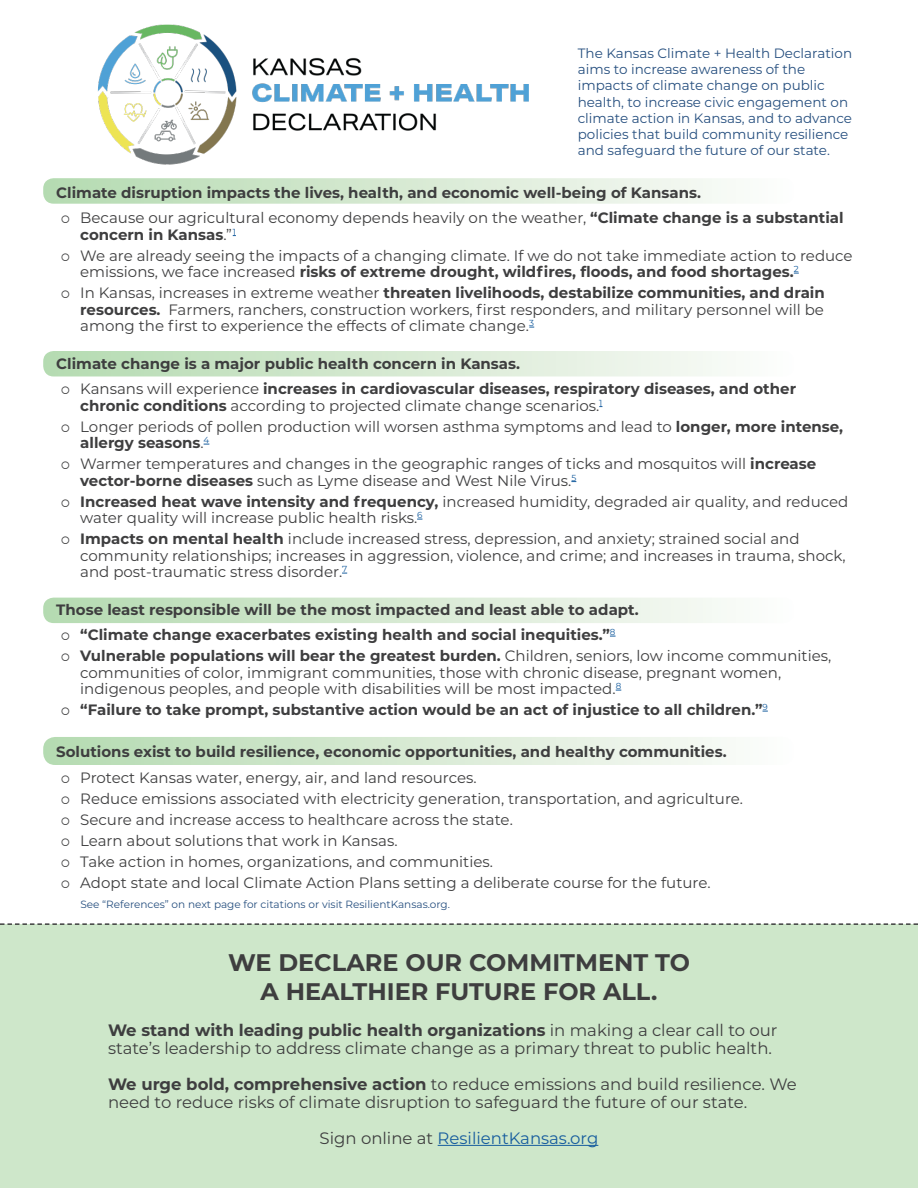
<style>
.page{position:relative;width:918px;height:1188px;background:#fff}
.page>*{position:absolute;margin:0;border:0;box-sizing:border-box;transform-origin:0 0}
.t1{font:700 24px/28.5px "Montserrat";color:#3e3e3f;text-align:center}
.t2{font:16.5px/18px "Montserrat";color:#3e3e3f}
.t3{font:16.5px "Montserrat";color:#175d9e}
.t4{font:15px/16.5px "Montserrat";color:#3e3e3f}
.Body_Header{font:700 15px/16.5px "Montserrat";color:#3e3e3f}
.t5{font:13.5px/16.2px "Montserrat";color:#264f7f}
.t6{font:10.5px "Montserrat";color:#264f7f}
.s1{font-weight:700}
.s2{font-weight:400}
.s3{color:#3e3e3f}
</style>
<div class="page">
<div style="left:43px;top:351px;width:751px;height:25px;background:linear-gradient(to right,#b4dab0,#fdfcfb);border-radius:10px"></div>
<div style="left:43px;top:178px;width:751px;height:26px;background:linear-gradient(to right,#b4dab0,#fdfcfb);border-radius:10px"></div>
<div style="left:43px;top:737px;width:751px;height:28px;background:linear-gradient(to right,#b4dab0,#fdfcfb);border-radius:12px"></div>
<div style="left:43px;top:598px;width:751px;height:25px;background:linear-gradient(to right,#b4dab0,#fdfcfb);border-radius:10px"></div>
<div style="left:0;top:924px;width:918px;height:264px;background:#cee7ca"></div>
<hr style="left:438px;top:1145px;width:160px;height:1px;background:#175d9e">
<img style="left:97px;top:24px;width:432px;height:141px">
<svg style="left:0;top:923px;width:918px;height:2px"></svg>
<p class="t5" style="left:578px;top:45px;width:276px">The Kansas Climate + Health Declaration aims to increase awareness of the impacts of climate change on public health, to increase civic engagement on climate action in Kansas, and to advance policies that build community resilience and safeguard the future of our state.</p>
<p class="Body_Header" style="left:56px;top:183px;width:646px">Climate disruption impacts the lives, health, and economic well-being of Kansans.</p>
<p class="t4" style="left:80px;top:209px;width:765px">Because our agricultural economy depends heavily on the weather, <span class="s1">“Climate change is a substantial concern in Kansas</span>.”<sup>1</sup></p>
<p class="t4" style="left:80px;top:247px;width:774px">We are already seeing the impacts of a changing climate. If we do not take immediate action to reduce emissions, we face increased <span class="s1">risks of extreme drought, wildfires, floods, and food shortages.</span><sup>2</sup></p>
<p class="t4" style="left:80px;top:284px;width:746px;text-align:justify">In Kansas, increases in extreme weather <span class="s1">threaten livelihoods, destabilize communities, and drain resources.</span> Farmers, ranchers, construction workers, first responders, and military personnel will be among the first to experience the effects of climate change.<sup>3</sup></p>
<p class="Body_Header" style="left:56px;top:354px;width:465px">Climate change is a major public health concern in Kansas.</p>
<p class="Body_Header" style="left:80px;top:380px;width:717px"><span class="s2">Kansans will experience</span> increases in cardiovascular diseases, respiratory diseases, and other chronic conditions <span class="s2">according to projected climate change scenarios.</span><sup>1</sup></p>
<p class="t4" style="left:80px;top:418px;width:764px">Longer periods of pollen production will worsen asthma symptoms and lead to <span class="s1">longer, more intense, allergy seasons</span>.<sup>4</sup></p>
<p class="t4" style="left:80px;top:455px;width:738px">Warmer temperatures and changes in the geographic ranges of ticks and mosquitos will <span class="s1">increase vector-borne diseases</span> such as Lyme disease and West Nile Virus.<sup>5</sup></p>
<p class="t4" style="left:80px;top:493px;width:770px"><span class="s1">Increased heat wave intensity and frequency,</span> increased humidity, degraded air quality, and reduced water quality will increase public health risks.<sup>6</sup></p>
<p class="t4" style="left:80px;top:530px;width:767px"><span class="s1">Impacts on mental health</span> include increased stress, depression, and anxiety; strained social and community relationships; increases in aggression, violence, and crime; and increases in trauma, shock, and post-traumatic stress disorder.<sup>7</sup></p>
<p class="Body_Header" style="left:56px;top:600px;width:584px">Those least responsible will be the most impacted and least able to adapt.</p>
<p class="Body_Header" style="left:80px;top:626px;width:537px">“Climate change exacerbates existing health and social inequities.”<sup>8</sup></p>
<p class="t4" style="left:80px;top:647px;width:753px"><span class="s1">Vulnerable populations will bear the greatest burden.</span> Children, seniors, low income communities, communities of color, immigrant communities, those with chronic disease, pregnant women, indigenous peoples, and people with disabilities will be most impacted.<sup>8</sup></p>
<p class="Body_Header" style="left:80px;top:701px;width:689px">“Failure to take prompt, substantive action would be an act of injustice to all children.”<sup>9</sup></p>
<p class="Body_Header" style="left:56px;top:743px;width:672px">Solutions exist to build resilience, economic opportunities, and healthy communities.</p>
<p class="t4" style="left:80px;top:769px;width:398px">Protect Kansas water, energy, air, and land resources.</p>
<p class="t4" style="left:80px;top:790px;width:664px">Reduce emissions associated with electricity generation, transportation, and agriculture.</p>
<p class="t4" style="left:80px;top:811px;width:434px">Secure and increase access to healthcare across the state.</p>
<p class="t4" style="left:80px;top:832px;width:319px">Learn about solutions that work in Kansas.</p>
<p class="t4" style="left:80px;top:853px;width:414px">Take action in homes, organizations, and communities.</p>
<p class="t4" style="left:80px;top:874px;width:632px">Adopt state and local Climate Action Plans setting a deliberate course for the future.</p>
<p class="t6" style="left:80px;top:897px;width:371px">See “References” on next page for citations or visit ResilientKansas.org.</p>
<p class="t1" style="left:228px;top:947px;width:463px">WE DECLARE OUR COMMITMENT TO<br>A HEALTHIER FUTURE FOR ALL.</p>
<p class="t2" style="left:108px;top:1020px;width:671px"><span class="s1">We stand with leading public health organizations</span> in making a clear call to our state’s leadership to address climate change as a primary threat to public health.</p>
<p class="t2" style="left:108px;top:1074px;width:690px"><span class="s1">We urge bold, comprehensive action</span> to reduce emissions and build resilience. We need to reduce risks of climate disruption to safeguard the future of our state.</p>
<p class="t3" style="left:320px;top:1127px;width:280px"><span class="s3">Sign online at</span> ResilientKansas.org</p>
</div>
